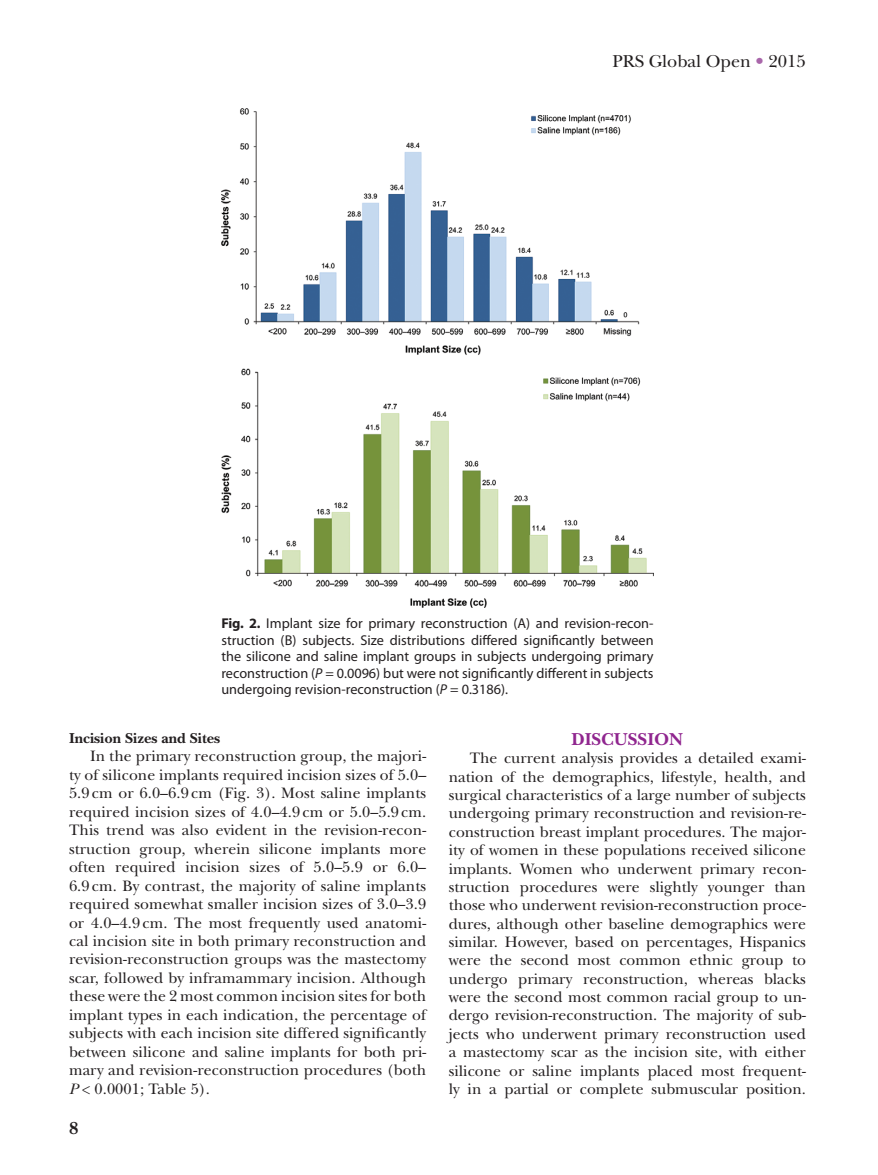
<style>
.page{position:relative;width:878px;height:1175px;background:#fff}
.page>*{position:absolute;margin:0;border:0;box-sizing:border-box;transform-origin:0 0}
.t1{font:18px "New Baskerville";color:#231f20}
.t2{font:700 18px "New Baskerville";color:#90268f}
.t3{font:700 18px "New Baskerville";color:#231f20}
.t4{font:15.75px/18.5px "New Baskerville";color:#231f20;text-align:justify}
.t5{font:700 15px "New Baskerville";color:#231f20}
.t6{font:14.25px/16.5px "Myriad Pro";color:#231f20;text-align:justify}
.s1{color:#a966aa}
.s2{font-weight:700}
.s3{font-style:italic}
</style>
<div class="page">
<img style="left:221px;top:108px;width:432px;height:499px">
<p class="t1" style="left:612px;top:51px;width:195px">PRS Global Open <span class="s1">•</span> 2015</p>
<p class="t6" style="left:221px;top:615px;width:433px"><span class="s2">Fig. 2.</span> I mplant size for primary reconstruction (A) and revision-recon&shy;struction (B) subjects. Size distributions differed significantly between the silicone and saline implant groups in subjects undergoing primary reconstruction (<span class="s3">P</span> = 0.0096) but were not significantly different in subjects undergoing revision-reconstruction (<span class="s3">P</span> = 0.3186).</p>
<p class="t5" style="left:69px;top:729px;width:153px">Incision Sizes and Sites</p>
<p class="t4" style="left:69px;top:747px;width:359px;text-indent:21px">In the primary reconstruction group, the majori&shy;ty of silicone implants required incision sizes of 5.0– 5.9 cm or 6.0–6.9 cm (Fig. 3). Most saline implants required incision sizes of 4.0–4.9 cm or 5.0–5.9 cm.<br>This trend was also evident in the revision-recon&shy;struction group, wherein silicone implants more often required incision sizes of 5.0–5.9 or 6.0– 6.9 cm. By contrast, the majority of saline implants required somewhat smaller incision sizes of 3.0–3.9 or 4.0–4.9 cm. The most frequently used anatomi&shy;cal incision site in both primary reconstruction and revision-reconstruction groups was the mastectomy scar, followed by inframammary incision. Although these were the 2 most common incision sites for both implant types in each indication, the percentage of subjects with each incision site differed significantly between silicone and saline implants for both pri&shy;mary and revision-reconstruction procedures (both <span class="s3">P</span> &lt; 0.0001; Table 5).</p>
<p class="t3" style="left:69px;top:1118px;width:11px">8</p>
<p class="t2" style="left:571px;top:728px;width:113px">DISCUSSION</p>
<p class="t4" style="left:449px;top:749px;width:359px;text-indent:21px">The current analysis provides a detailed exami&shy;nation of the demographics, lifestyle, health, and surgical characteristics of a large number of subjects undergoing primary reconstruction and revision-re&shy;construction breast implant procedures. The major&shy;ity of women in these populations received silicone implants. Women who underwent primary recon&shy;struction procedures were slightly younger than those who underwent revision-reconstruction proce&shy;dures, although other baseline demographics were similar. However, based on percentages, Hispanics were the second most common ethnic group to undergo primary reconstruction, whereas blacks were the second most common racial group to un&shy;dergo revision-reconstruction. The majority of sub&shy;jects who underwent primary reconstruction used a mastectomy scar as the incision site, with either silicone or saline implants placed most frequent&shy;ly in a partial or complete submuscular position.</p>
</div>
